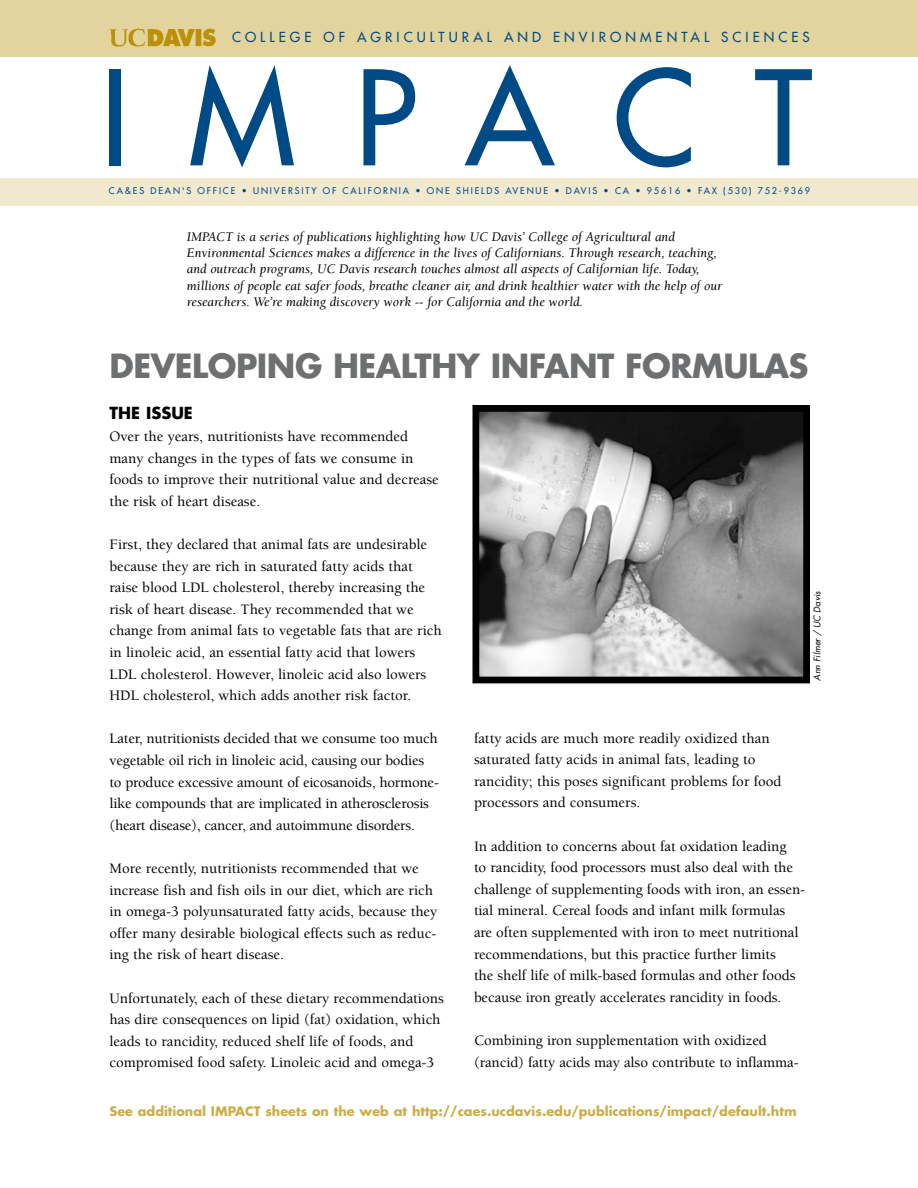
<style>
.page{position:relative;width:918px;height:1188px;background:#fff}
.page>*{position:absolute;margin:0;border:0;box-sizing:border-box;transform-origin:0 0}
.t1{font:127.5px "Futura";letter-spacing:.47em;color:#004b85}
.t2{font:700 32.4px "Futura";letter-spacing:-.015em;color:#6d6f71}
.t3{font:700 16.2px "Futura";color:#000}
.t4{font:500 14.85px/21.6px "Berkeley";color:#000}
.t5{font:italic 13.5px/16.2px "Berkeley";color:#000}
.t6{font:13.5px "Futura";letter-spacing:.3em;color:#004b85}
.t7{font:700 12.9px "Futura";color:#cdae46}
.t8{font:9px "Futura";letter-spacing:.205em;color:#004b85}
.t9{font:italic 9px "Futura";color:#000}
</style>
<div class="page">
<img style="left:480px;top:413px;width:322px;height:262px">
<div style="left:472px;top:405px;width:338px;height:278px;border:7px solid #000"></div>
<div style="left:0;top:0;width:918px;height:57px;background:#e3d39c"></div>
<div style="left:0;top:178px;width:918px;height:28px;background:#f1e9ce"></div>
<img style="left:109px;top:28px;width:107px;height:19px">
<p class="t6" style="left:232px;top:28px;width:579px">COLLEGE OF AGRICULTURAL AND ENVIRONMENTAL SCIENCES</p>
<h1 class="t1" style="left:100px;top:35px;width:713px">IMPACT</h1>
<p class="t8" style="left:109px;top:185px;width:703px">CA&amp;ES DEAN'S OFFICE • UNIVERSITY OF CALIFORNIA • ONE SHIELDS AVENUE • DAVIS • CA • 95616 • FAX (530) 752-9369</p>
<p class="t5" style="left:187px;top:229px;width:537px">IMPACT is a series of publications highlighting how UC Davis’ College of Agricultural and Environmental Sciences makes a difference in the lives of Californians. Through research, teaching, and outreach programs, UC Davis research touches almost all aspects of Californian life. Today, millions of people eat safer foods, breathe cleaner air, and drink healthier water with the help of our researchers. We’re making discovery work -- for California and the world.</p>
<h2 class="t2" style="left:110px;top:345px;width:700px">Developing Healthy Infant Formulas</h2>
<p class="t3" style="left:110px;top:403px;width:47px">THE ISSUE</p>
<p class="t4" style="left:110px;top:426px;width:331px">Over the years, nutritionists have recommended many changes in the types of fats we consume in foods to improve their nutritional value and decrease the risk of heart disease.</p>
<p class="t4" style="left:110px;top:534px;width:334px">First, they declared that animal fats are undesirable because they are rich in saturated fatty acids that raise blood LDL cholesterol, thereby increasing the risk of heart disease. They recommended that we change from animal fats to vegetable fats that are rich in linoleic acid, an essential fatty acid that lowers LDL cholesterol. However, linoleic acid also lowers HDL cholesterol, which adds another risk factor.</p>
<p class="t4" style="left:110px;top:728px;width:331px">Later, nutritionists decided that we consume too much vegetable oil rich in linoleic acid, causing our bodies to produce excessive amount of eicosanoids, hormone&shy;like compounds that are implicated in atherosclerosis (heart disease), cancer, and autoimmune disorders.</p>
<p class="t4" style="left:110px;top:858px;width:329px">More recently, nutritionists recommended that we increase fish and fish oils in our diet, which are rich in omega-3 polyunsaturated fatty acids, because they offer many desirable biological effects such as reduc&shy;ing the risk of heart disease.</p>
<p class="t4" style="left:110px;top:987px;width:336px">Unfortunately, each of these dietary recommendations has dire consequences on lipid (fat) oxidation, which leads to rancidity, reduced shelf life of foods, and compromised food safety. Linoleic acid and omega-3</p>
<p class="t9" style="left:812px;top:681px;width:91px;rotate:-90deg">Ann Filmer / UC Davis</p>
<p class="t4" style="left:474px;top:727px;width:309px">fatty acids are much more readily oxidized than saturated fatty acids in animal fats, leading to rancidity; this poses significant problems for food processors and consumers.</p>
<p class="t4" style="left:474px;top:835px;width:333px">In addition to concerns about fat oxidation leading<br>to rancidity, food processors must also deal with the challenge of supplementing foods with iron, an essen&shy;tial mineral. Cereal foods and infant milk formulas are often supplemented with iron to meet nutritional recommendations, but this practice further limits<br>the shelf life of milk-based formulas and other foods because iron greatly accelerates rancidity in foods.</p>
<p class="t4" style="left:474px;top:1030px;width:326px">Combining iron supplementation with oxidized (rancid) fatty acids may also contribute to inflamma-</p>
<p class="t7" style="left:110px;top:1103px;width:111px">See additional IMPA</p>
<p class="t7" style="left:245px;top:1103px;width:553px">CT sheets on the web at http://caes.ucdavis.edu/publications/impact/default.htm</p>
</div>
